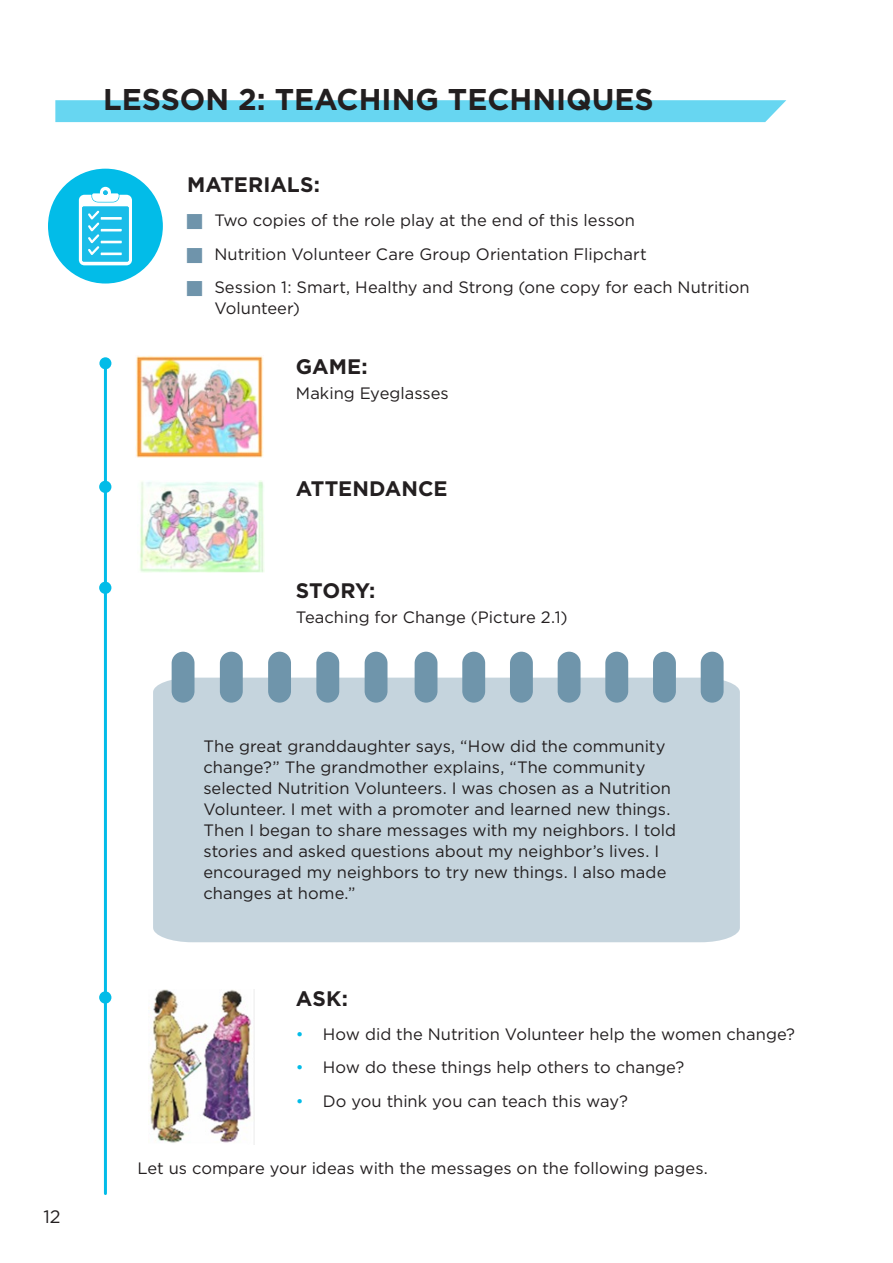
<style>
.page{position:relative;width:893px;height:1263px;background:#fff}
.page>*{position:absolute;margin:0;border:0;box-sizing:border-box;transform-origin:0 0}
.Paragraph_Style_1{font:700 30px "Gotham";color:#231f20}
.Body_copy_8pt{font:700 21px "Gotham";color:#231f20}
.t1{font:18px "Gotham";color:#231f20}
.Body_copy_8pt-2{font:16.5px/21px "Gotham";color:#231f20}
.s1{color:#02bce8}
</style>
<div class="page">
<div style="left:55px;top:100px;width:731px;height:22px;background:#67d6f1"></div>
<div style="left:48px;top:169px;width:115px;height:115px;background:#02bce8;border-radius:50%"></div>
<svg style="left:79px;top:187px;width:53px;height:78px;background:#6bd4f0"></svg>
<img style="left:136px;top:356px;width:127px;height:102px">
<img style="left:140px;top:480px;width:125px;height:92px">
<img style="left:149px;top:989px;width:105px;height:154px">
<hr style="left:104px;top:363px;width:3px;height:830px;background:#02bce8">
<div style="left:99px;top:357px;width:12px;height:12px;background:#02bce8;border-radius:50%"></div>
<div style="left:99px;top:481px;width:12px;height:12px;background:#02bce8;border-radius:50%"></div>
<div style="left:99px;top:582px;width:12px;height:12px;background:#02bce8;border-radius:50%"></div>
<div style="left:99px;top:991px;width:12px;height:13px;background:#02bce8;border-radius:50%"></div>
<div style="left:153px;top:678px;width:587px;height:264px;background:#c5d4dd"></div>
<div style="left:172px;top:652px;width:22px;height:51px;background:#6f95ab;border-radius:11px"></div>
<div style="left:220px;top:652px;width:23px;height:51px;background:#6f95ab;border-radius:11px"></div>
<div style="left:268px;top:652px;width:23px;height:51px;background:#6f95ab;border-radius:11px"></div>
<div style="left:316px;top:652px;width:23px;height:51px;background:#6f95ab;border-radius:11px"></div>
<div style="left:365px;top:652px;width:22px;height:51px;background:#6f95ab;border-radius:11px"></div>
<div style="left:415px;top:652px;width:22px;height:51px;background:#6f95ab;border-radius:11px"></div>
<div style="left:462px;top:652px;width:23px;height:51px;background:#6f95ab;border-radius:11px"></div>
<div style="left:510px;top:652px;width:23px;height:51px;background:#6f95ab;border-radius:11px"></div>
<div style="left:558px;top:652px;width:22px;height:51px;background:#6f95ab;border-radius:11px"></div>
<div style="left:605px;top:652px;width:23px;height:51px;background:#6f95ab;border-radius:11px"></div>
<div style="left:653px;top:652px;width:23px;height:51px;background:#6f95ab;border-radius:11px"></div>
<div style="left:701px;top:652px;width:23px;height:51px;background:#6f95ab;border-radius:11px"></div>
<p class="t1" style="left:44px;top:1205px;width:19px">12</p>
<p class="Paragraph_Style_1" style="left:103px;top:82px;width:552px">LESSON 2: TEACHING TECHNIQUES</p>
<p class="Body_copy_8pt" style="left:187px;top:172px;width:134px">MATERIALS:</p>
<p class="Body_copy_8pt-2" style="left:214px;top:209px;width:422px">Two copies of the role play at the end of this lesson</p>
<p class="Body_copy_8pt-2" style="left:214px;top:243px;width:434px">Nutrition Volunteer Care Group Orientation Flipchart</p>
<p class="Body_copy_8pt-2" style="left:214px;top:277px;width:537px">Session 1: Smart, Healthy and Strong (one copy for each Nutrition<br>Volunteer)</p>
<p class="Body_copy_8pt" style="left:296px;top:354px;width:73px">GAME:</p>
<p class="Body_copy_8pt-2" style="left:296px;top:382px;width:154px">Making Eyeglasses</p>
<p class="Body_copy_8pt" style="left:296px;top:476px;width:153px">ATTENDANCE</p>
<p class="Body_copy_8pt" style="left:296px;top:579px;width:81px">STORY:</p>
<p class="Body_copy_8pt-2" style="left:296px;top:606px;width:273px">Teaching for Change (Picture 2.1)</p>
<p class="Body_copy_8pt-2" style="left:203px;top:735px;width:474px">The great granddaughter says, “How did the community change?” The grandmother explains, “The community selected Nutrition Volunteers. I was chosen as a Nutrition Volunteer. I met with a promoter and learned new things.<br>Then I began to share messages with my neighbors. I told stories and asked questions about my neighbor’s lives. I encouraged my neighbors to try new things. I also made changes at home.”</p>
<p class="Body_copy_8pt" style="left:296px;top:986px;width:54px">ASK:</p>
<p class="Body_copy_8pt-2" style="left:296px;top:1023px;width:501px"><span class="s1">•</span> How did the Nutrition Volunteer help the women change?</p>
<p class="Body_copy_8pt-2" style="left:296px;top:1057px;width:390px"><span class="s1">•</span> How do these things help others to change?</p>
<p class="Body_copy_8pt-2" style="left:296px;top:1090px;width:334px"><span class="s1">•</span> Do you think you can teach this way?</p>
<p class="Body_copy_8pt-2" style="left:137px;top:1157px;width:569px">Let us compare your ideas with the messages on the following pages.</p>
</div>
